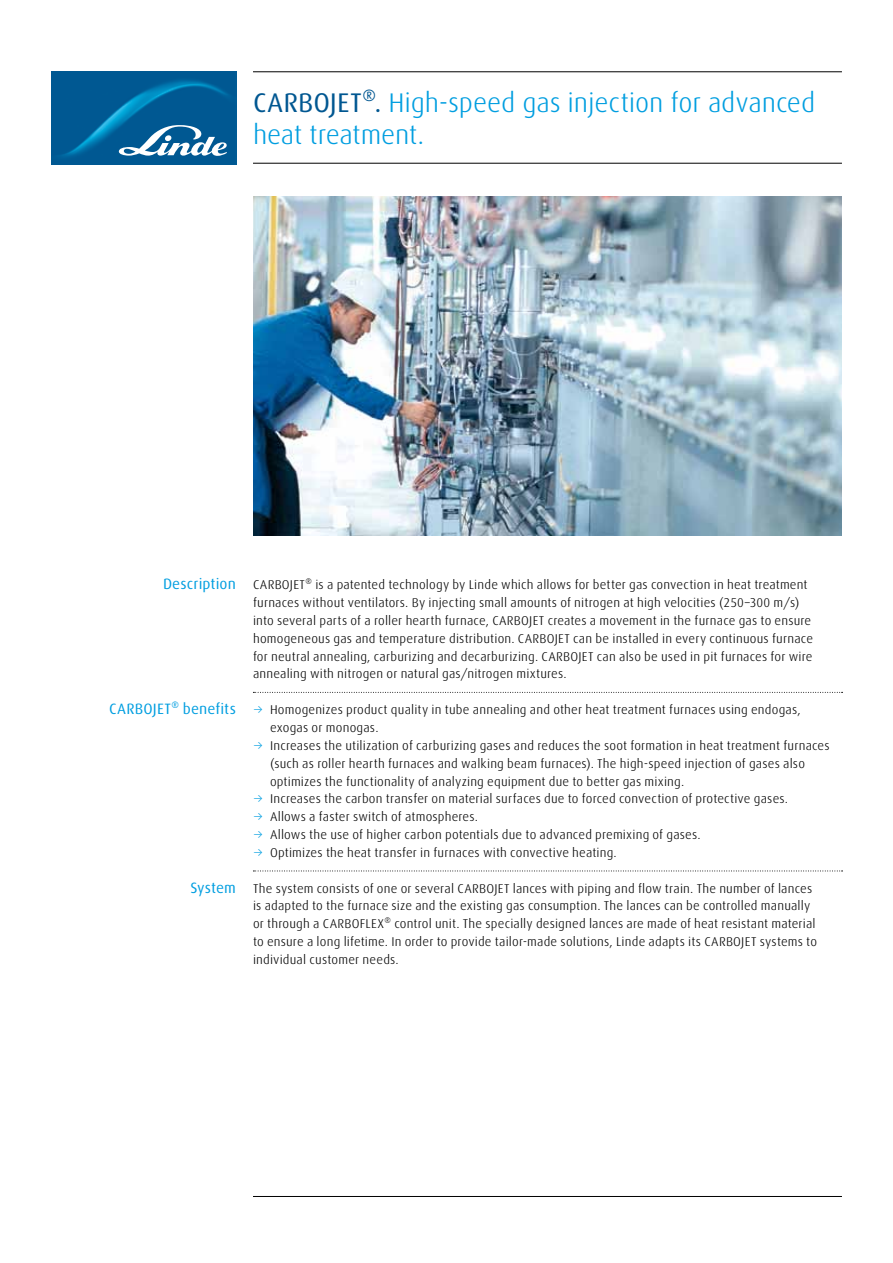
<style>
.page{position:relative;width:893px;height:1263px;background:#fff}
.page>*{position:absolute;margin:0;border:0;box-sizing:border-box;transform-origin:0 0}
.t1{font:300 27px/32.4px "Linde Dax Global";letter-spacing:-.01em;color:#009ee0}
.t2{font:15px "Linde Dax Global";letter-spacing:.005em;color:#009ee0}
.t3{font:300 12.75px/17.9px "Linde Dax Global";letter-spacing:.01em;color:#000}
.s1{font-weight:400;color:#005791}
.s2{color:#009ee0}
</style>
<div class="page">
<img style="left:253px;top:196px;width:589px;height:340px">
<hr style="left:253px;top:1196px;width:589px;height:1px;background:#000">
<img style="left:51px;top:72px;width:185px;height:92px">
<svg style="left:119px;top:125px;width:108px;height:31px"></svg>
<svg style="left:253px;top:692px;width:590px;height:1px"></svg>
<svg style="left:253px;top:870px;width:590px;height:1px"></svg>
<hr style="left:253px;top:71px;width:589px;height:1px;background:#000">
<hr style="left:253px;top:163px;width:589px;height:1px;background:#000">
<h1 class="t1" style="left:253px;top:86px;width:564px"><span class="s1">CARBOJET®.</span> High-speed gas injection for advanced heat treatment.</h1>
<p class="t2" style="left:163px;top:575px;width:74px">Description</p>
<p class="t2" style="left:109px;top:700px;width:128px">CARBOJET® benefits</p>
<p class="t2" style="left:190px;top:879px;width:47px">System</p>
<p class="t3" style="left:253px;top:576px;width:562px">CARBOJET® is a patented technology by Linde which allows for better gas convection in heat treatment furnaces without ventilators. By injecting small amounts of nitrogen at high velocities (250–300 m/s) into several parts of a roller hearth furnace, CARBOJET creates a movement in the furnace gas to ensure homogeneous gas and temperature distribution. CARBOJET can be installed in every continuous furnace for neutral annealing, carburizing and decarburizing. CARBOJET can also be used in pit furnaces for wire annealing with nitrogen or natural gas/nitrogen mixtures.</p>
<p class="t3" style="left:270px;top:701px;width:532px;text-indent:-17px"><span class="s2">→</span> Homogenizes product quality in tube annealing and other heat treatment furnaces using endogas, exogas or monogas.</p>
<p class="t3" style="left:270px;top:736px;width:561px;text-indent:-17px"><span class="s2">→</span> Increases the utilization of carburizing gases and reduces the soot formation in heat treatment furnaces (such as roller hearth furnaces and walking beam furnaces). The high-speed injection of gases also optimizes the functionality of analyzing equipment due to better gas mixing.</p>
<p class="t3" style="left:253px;top:790px;width:537px"><span class="s2">→</span> Increases the carbon transfer on material surfaces due to forced convection of protective gases.</p>
<p class="t3" style="left:253px;top:808px;width:227px"><span class="s2">→</span> Allows a faster switch of atmospheres.</p>
<p class="t3" style="left:253px;top:826px;width:449px"><span class="s2">→</span> Allows the use of higher carbon potentials due to advanced premixing of gases.</p>
<p class="t3" style="left:253px;top:843px;width:365px"><span class="s2">→</span> Optimizes the heat transfer in furnaces with convective heating.</p>
<p class="t3" style="left:253px;top:879px;width:565px">The system consists of one or several CARBOJET lances with piping and flow train. The number of lances is adapted to the furnace size and the existing gas consumption. The lances can be controlled manually or through a CARBOFLEX® control unit. The specially designed lances are made of heat resistant material to ensure a long lifetime. In order to provide tailor-made solutions, Linde adapts its CARBOJET systems to individual customer needs.</p>
</div>
